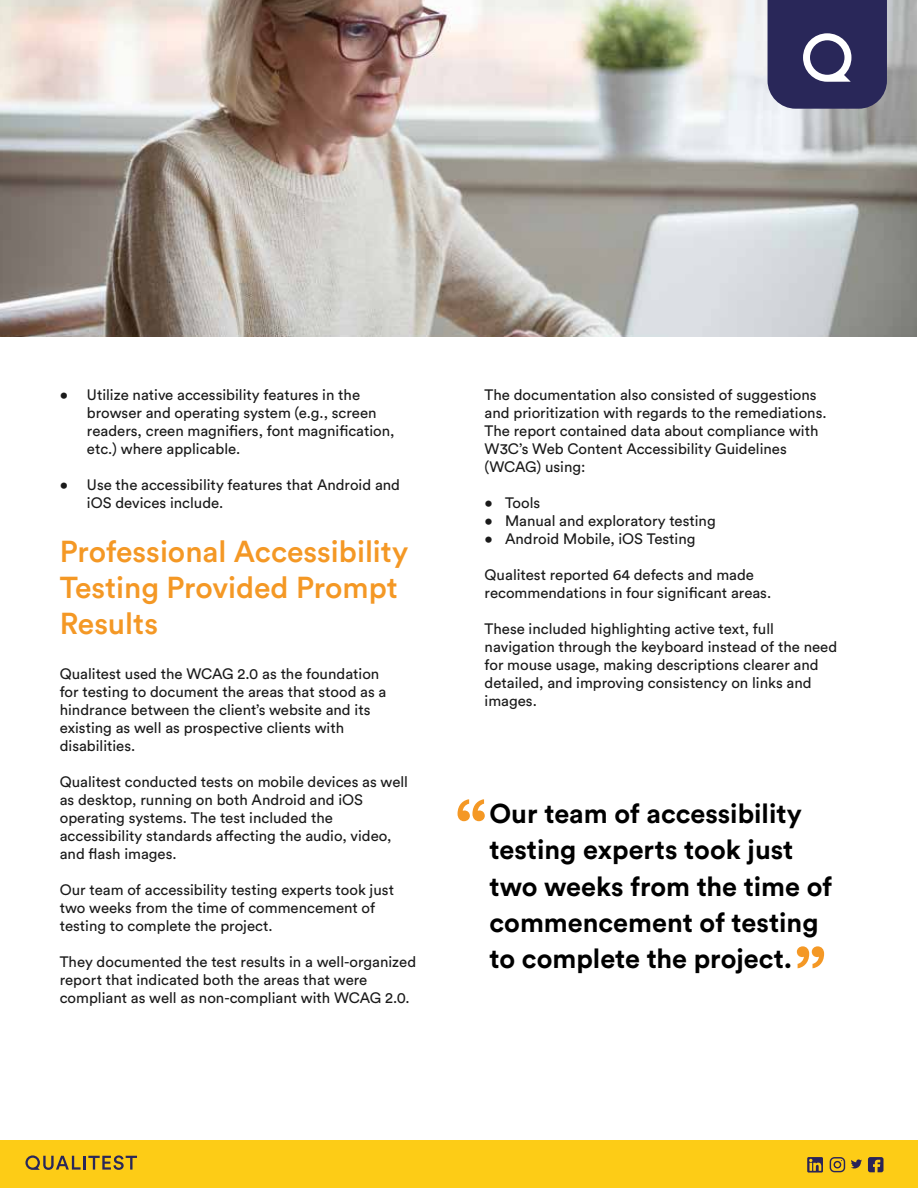
<style>
.page{position:relative;width:918px;height:1188px;background:#fff}
.page>*{position:absolute;margin:0;border:0;box-sizing:border-box;transform-origin:0 0}
.t1{font:500 30px/36px "Circular Std";color:#f49825}
.t2{font:700 27px/36.2px "Circular Std";color:#000}
.t3{font:15px/18px "Circular Std";color:#1a1a1a}
</style>
<div class="page">
<img style="left:0;top:0;width:916px;height:337px">
<svg style="left:458px;top:799px;width:27px;height:22px"></svg>
<svg style="left:797px;top:946px;width:27px;height:22px"></svg>
<svg style="left:768px;top:0;width:119px;height:109px;background:#3d3b68"></svg>
<div style="left:0;top:1141px;width:918px;height:47px;background:#fdcc16"></div>
<hr style="left:83px;top:1156px;width:3px;height:14px;background:#292759">
<svg style="left:88px;top:1155px;width:49px;height:15px"></svg>
<svg style="left:25px;top:1155px;width:56px;height:15px"></svg>
<svg style="left:807px;top:1157px;width:16px;height:16px"></svg>
<svg style="left:830px;top:1157px;width:15px;height:15px"></svg>
<svg style="left:851px;top:1159px;width:11px;height:10px"></svg>
<svg style="left:868px;top:1157px;width:16px;height:15px"></svg>
<p class="t3" style="left:87px;top:387px;width:309px;text-indent:-27px">• Utilize native accessibility features in the browser and operating system (e.g., screen readers, creen magnifiers, font magnification, etc.) where applicable.</p>
<p class="t3" style="left:87px;top:477px;width:315px;text-indent:-27px">• Use the accessibility features that Android and iOS devices include.</p>
<h1 class="t1" style="left:60px;top:536px;width:350px">Professional Accessibility<br>Testing Provided Prompt<br>Results</h1>
<p class="t3" style="left:60px;top:666px;width:328px">Qualitest used the WCAG 2.0 as the foundation for testing to document the areas that stood as a hindrance between the client’s website and its existing as well as prospective clients with disabilities.</p>
<p class="t3" style="left:60px;top:774px;width:350px">Qualitest conducted tests on mobile devices as well as desktop, running on both Android and iOS operating systems. The test included the accessibility standards affecting the audio, video, and flash images.</p>
<p class="t3" style="left:60px;top:882px;width:336px">Our team of accessibility testing experts took just two weeks from the time of commencement of testing to complete the project.</p>
<p class="t3" style="left:60px;top:954px;width:358px">They documented the test results in a well-organized report that indicated both the areas that were compliant as well as non-compliant with WCAG 2.0.</p>
<p class="t3" style="left:485px;top:387px;width:344px">The documentation also consisted of suggestions and prioritization with regards to the remediations.<br>The report contained data about compliance with W3C’s Web Content Accessibility Guidelines (WCAG) using:</p>
<p class="t3" style="left:485px;top:495px;width:57px">• Tools</p>
<p class="t3" style="left:485px;top:513px;width:233px">• Manual and exploratory testing</p>
<p class="t3" style="left:485px;top:531px;width:212px">• Android Mobile, iOS Testing</p>
<p class="t3" style="left:485px;top:567px;width:288px">Qualitest reported 64 defects and made recommendations in four significant areas.</p>
<p class="t3" style="left:485px;top:621px;width:354px">These included highlighting active text, full navigation through the keyboard instead of the need for mouse usage, making descriptions clearer and detailed, and improving consistency on links and images.</p>
<h2 class="t2" style="left:490px;top:798px;width:344px">Our team of accessibility testing experts took just two weeks from the time of commencement of testing to complete the project.</h2>
</div>
